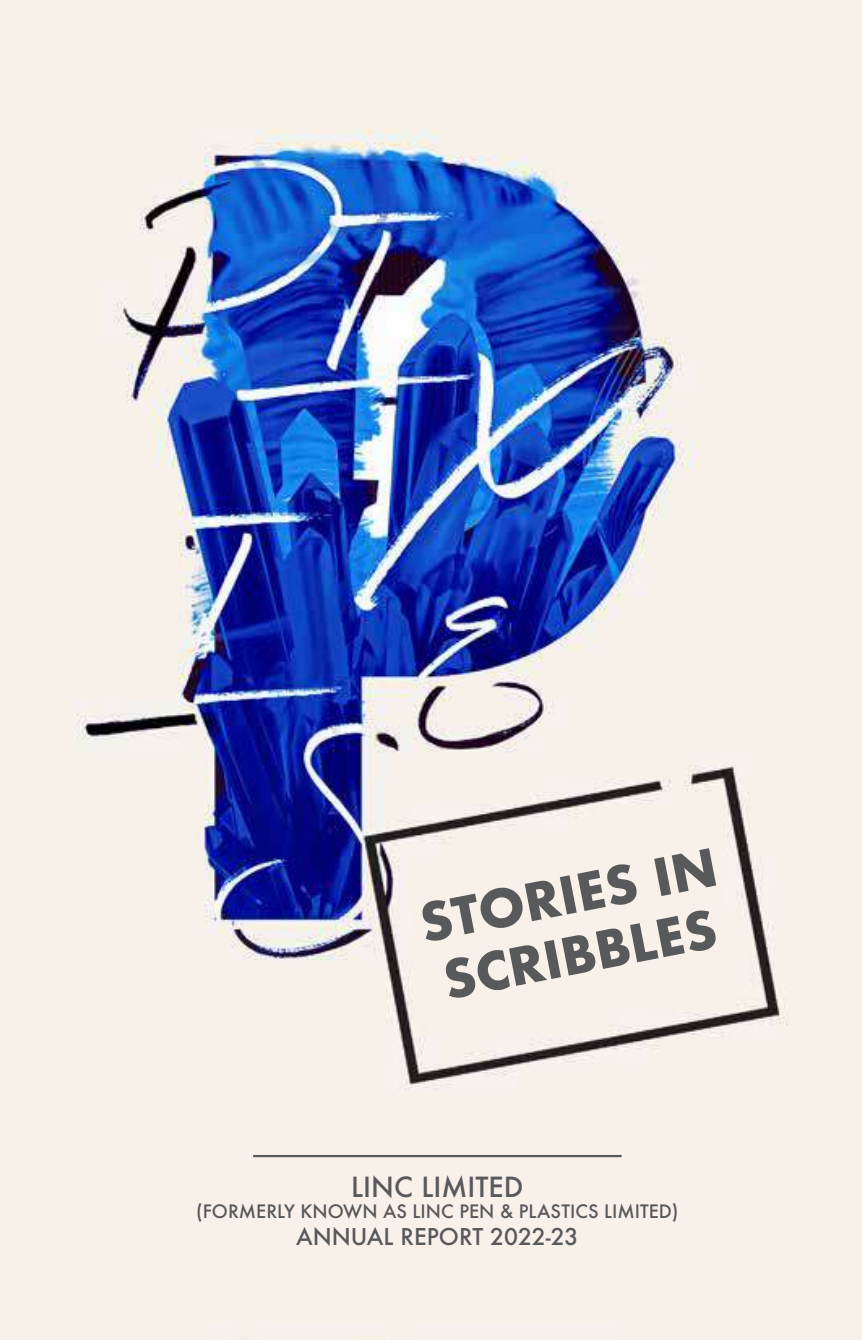
<style>
.page{position:relative;width:862px;height:1340px;background:#fff}
.page>*{position:absolute;margin:0;border:0;box-sizing:border-box;transform-origin:0 0}
.t1{font:700 50.4px/60.3px "Futura";color:#58595b}
.t2{font:500 27px "Futura";color:#58595b}
.t3{font:500 22.5px "Futura";color:#58595b}
.t4{font:500 18px "Futura";color:#58595b}
</style>
<div class="page">
<img style="left:0;top:1px;width:861px;height:1338px">
<hr style="left:253px;top:1154px;width:368px;height:3px;background:#58595b">
<h1 class="t1" style="left:414px;top:893px;width:303px;rotate:-11deg">STORIES IN<br>SCRIBBLES</h1>
<h2 class="t2" style="left:351px;top:1167px;width:173px">LINC LIMITED</h2>
<p class="t4" style="left:196px;top:1199px;width:483px">(FORMERLY KNOWN AS LINC PEN &amp; PLASTICS LIMITED)</p>
<p class="t3" style="left:296px;top:1221px;width:284px">ANNUAL REPORT 2022-23</p>
</div>
